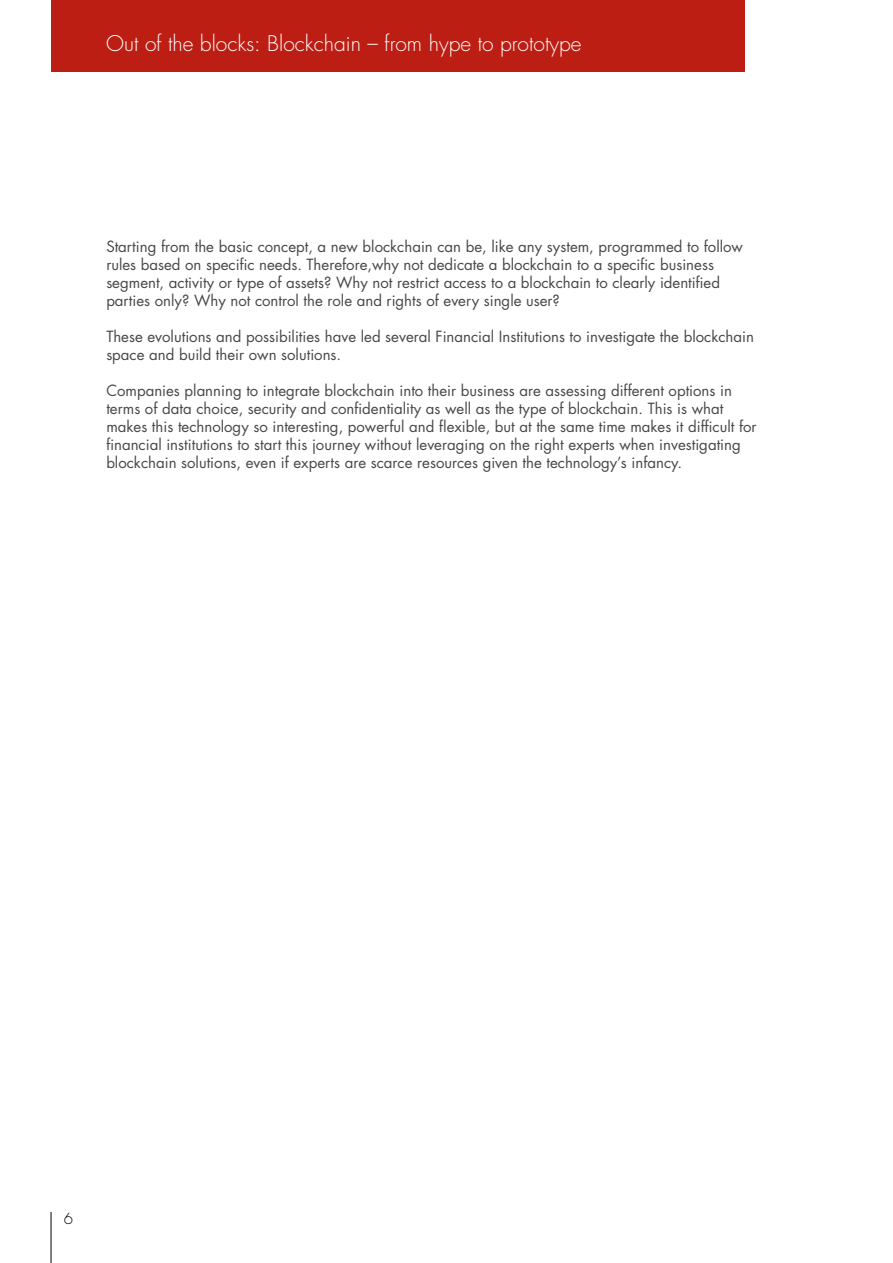
<style>
.page{position:relative;width:893px;height:1263px;background:#fff}
.page>*{position:absolute;margin:0;border:0;box-sizing:border-box;transform-origin:0 0}
.t1{font:300 21px "Futura";color:#fff}
.t2{font:15px/18px "Futura";color:#474847}
.t3{font:300 15px "Futura";color:#000}
</style>
<div class="page">
<hr style="left:51px;top:1212px;width:1px;height:51px;background:#000">
<div style="left:51px;top:0;width:693px;height:72px;background:#bd1e13"></div>
<h1 class="t1" style="left:106px;top:30px;width:477px">Out of the blocks: Blockchain – from hype to prototype</h1>
<p class="t2" style="left:106px;top:237px;width:638px">Starting from the basic concept, a new blockchain can be, like any system, programmed to follow rules based on specific needs. Therefore,why not dedicate a blockchain to a specific business segment, activity or type of assets? Why not restrict access to a blockchain to clearly identified parties only? Why not control the role and rights of every single user?</p>
<p class="t2" style="left:106px;top:327px;width:649px">These evolutions and possibilities have led several Financial Institutions to investigate the blockchain space and build their own solutions.</p>
<p class="t2" style="left:106px;top:381px;width:652px">Companies planning to integrate blockchain into their business are assessing different options in terms of data choice, security and confidentiality as well as the type of blockchain. This is what makes this technology so interesting, powerful and flexible, but at the same time makes it difficult for financial institutions to start this journey without leveraging on the right experts when investigating blockchain solutions, even if experts are scarce resources given the technology’s infancy.</p>
<p class="t3" style="left:64px;top:1209px;width:11px">6</p>
</div>
